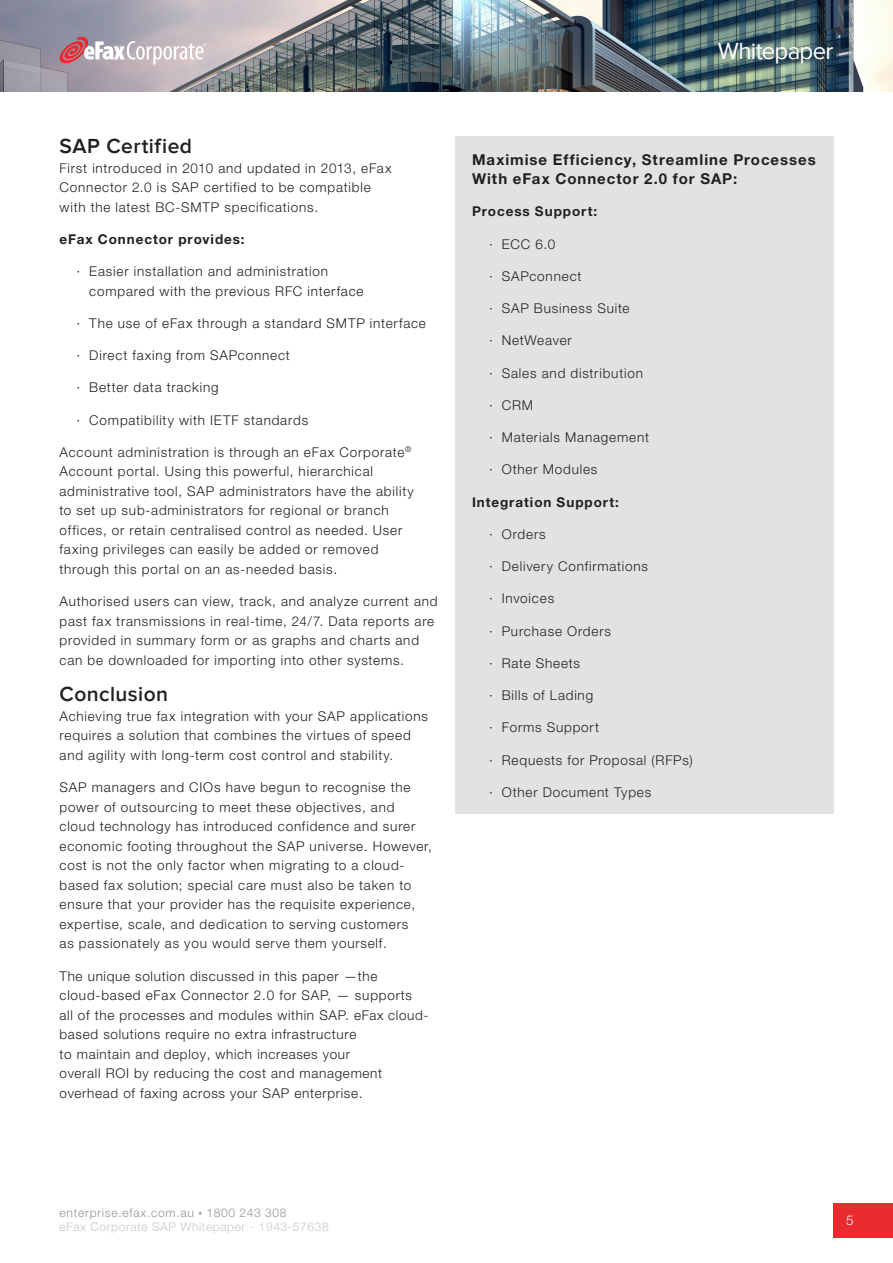
<style>
.page{position:relative;width:893px;height:1263px;background:#fff}
.page>*{position:absolute;margin:0;border:0;box-sizing:border-box;transform-origin:0 0}
.t1{font:24px "Proxima Nova";letter-spacing:-.03em;color:#fff}
.Subheading_Black{font:600 21px "Proxima Nova";letter-spacing:.02em;color:#231f20}
.t2{font:700 15px/19.5px "Helvetica Neue LT Std";letter-spacing:.065em;color:#231f20}
.t3{font:300 13.5px/19.5px "Helvetica Neue LT Std";letter-spacing:.06em;color:#231f20}
.t4{font:700 13.5px "Helvetica Neue LT Std";letter-spacing:.07em;color:#231f20}
.t5{font:300 13.5px "Helvetica Neue LT Std";color:#fff}
.t6{font:300 12px/14.1px "Helvetica Neue LT Std";letter-spacing:.05em;color:#c7c8ca}
.s1{color:#939598}
.s2{font-size:7.5px;color:#939598}
</style>
<div class="page">
<img style="left:0;top:0;width:893px;height:92px">
<svg style="left:60px;top:37px;width:146px;height:28px"></svg>
<div style="left:833px;top:1203px;width:60px;height:34px;background:#eb2a2f"></div>
<div style="left:455px;top:137px;width:378px;height:677px;background:#e2e2e1"></div>
<p class="Subheading_Black" style="left:60px;top:134px;width:134px">SAP Certified</p>
<p class="t3" style="left:60px;top:158px;width:334px">First introduced in 2010 and updated in 2013, eFax<br>Connector 2.0 is SAP certified to be compatible with the latest BC-SMTP specifications.</p>
<p class="t4" style="left:60px;top:231px;width:187px">eFax Connector provides:</p>
<p class="t3" style="left:89px;top:261px;width:276px;text-indent:-13px">∙ Easier installation and administration compared with the previous RFC interface</p>
<p class="t3" style="left:77px;top:313px;width:351px">∙ The use of eFax through a standard SMTP interface</p>
<p class="t3" style="left:77px;top:345px;width:215px">∙ Direct faxing from SAPconnect</p>
<p class="t3" style="left:77px;top:378px;width:144px">∙ Better data tracking</p>
<p class="t3" style="left:77px;top:410px;width:233px">∙ Compatibility with IETF standards</p>
<p class="t3" style="left:60px;top:442px;width:356px">Account administration is through an eFax Corporate<sup>® </sup>Account portal. Using this powerful, hierarchical administrative tool, SAP administrators have the ability to set up sub-administrators for regional or branch offices, or retain centralised control as needed. User faxing privileges can easily be added or removed through this portal on an as-needed basis.</p>
<p class="t3" style="left:60px;top:591px;width:380px">Authorised users can view, track, and analyze current and past fax transmissions in real-time, 24/7. Data reports are provided in summary form or as graphs and charts and can be downloaded for importing into other systems.</p>
<p class="Subheading_Black" style="left:60px;top:682px;width:110px">Conclusion</p>
<p class="t3" style="left:60px;top:706px;width:370px">Achieving true fax integration with your SAP applications requires a solution that combines the virtues of speed and agility with long-term cost control and stability.</p>
<p class="t3" style="left:60px;top:777px;width:374px">SAP managers and CIOs have begun to recognise the power of outsourcing to meet these objectives, and cloud technology has introduced confidence and surer economic footing throughout the SAP universe. However, cost is not the only factor when migrating to a cloud&shy;based fax solution; special care must also be taken to ensure that your provider has the requisite experience, expertise, scale, and dedication to serving customers<br>as passionately as you would serve them yourself.</p>
<p class="t3" style="left:60px;top:966px;width:371px">The unique solution discussed in this paper —the cloud-based eFax Connector 2.0 for SAP, — supports all of the processes and modules within SAP. eFax cloud&shy;based solutions require no extra infrastructure<br>to maintain and deploy, which increases your<br>overall ROI by reducing the cost and management overhead of faxing across your SAP enterprise.</p>
<h1 class="t1" style="left:718px;top:36px;width:117px">Whitepaper</h1>
<p class="t2" style="left:472px;top:149px;width:345px">Maximise Efficiency, Streamline Processes<br>With eFax Connector 2.0 for SAP:</p>
<p class="t4" style="left:472px;top:203px;width:127px">Process Support:</p>
<p class="t3" style="left:489px;top:234px;width:68px">∙ ECC 6.0</p>
<p class="t3" style="left:489px;top:266px;width:94px">∙ SAPconnect</p>
<p class="t3" style="left:489px;top:298px;width:142px">∙ SAP Business Suite</p>
<p class="t3" style="left:489px;top:330px;width:84px">∙ NetWeaver</p>
<p class="t3" style="left:489px;top:363px;width:155px">∙ Sales and distribution</p>
<p class="t3" style="left:489px;top:395px;width:46px">∙ CRM</p>
<p class="t3" style="left:489px;top:427px;width:162px">∙ Materials Management</p>
<p class="t3" style="left:489px;top:459px;width:110px">∙ Other Modules</p>
<p class="t4" style="left:472px;top:493px;width:148px">Integration Support:</p>
<p class="t3" style="left:489px;top:524px;width:58px">∙ Orders</p>
<p class="t3" style="left:489px;top:556px;width:161px">∙ Delivery Confirmations</p>
<p class="t3" style="left:489px;top:589px;width:67px">∙ Invoices</p>
<p class="t3" style="left:489px;top:621px;width:124px">∙ Purchase Orders</p>
<p class="t3" style="left:489px;top:653px;width:93px">∙ Rate Sheets</p>
<p class="t3" style="left:489px;top:685px;width:106px">∙ Bills of Lading</p>
<p class="t3" style="left:489px;top:718px;width:112px">∙ Forms Support</p>
<p class="t3" style="left:489px;top:750px;width:205px">∙ Requests for Proposal (RFPs)</p>
<p class="t3" style="left:489px;top:782px;width:164px">∙ Other Document Types</p>
<p class="t6" style="left:60px;top:1206px;width:271px"><span class="s1">enterprise.efax.com.au</span> <span class="s2">•</span> <span class="s1">1800 243 308<br></span>eFax Corporate SAP Whitepaper - 1943-57638</p>
<p class="t5" style="left:846px;top:1212px;width:9px">5</p>
</div>
